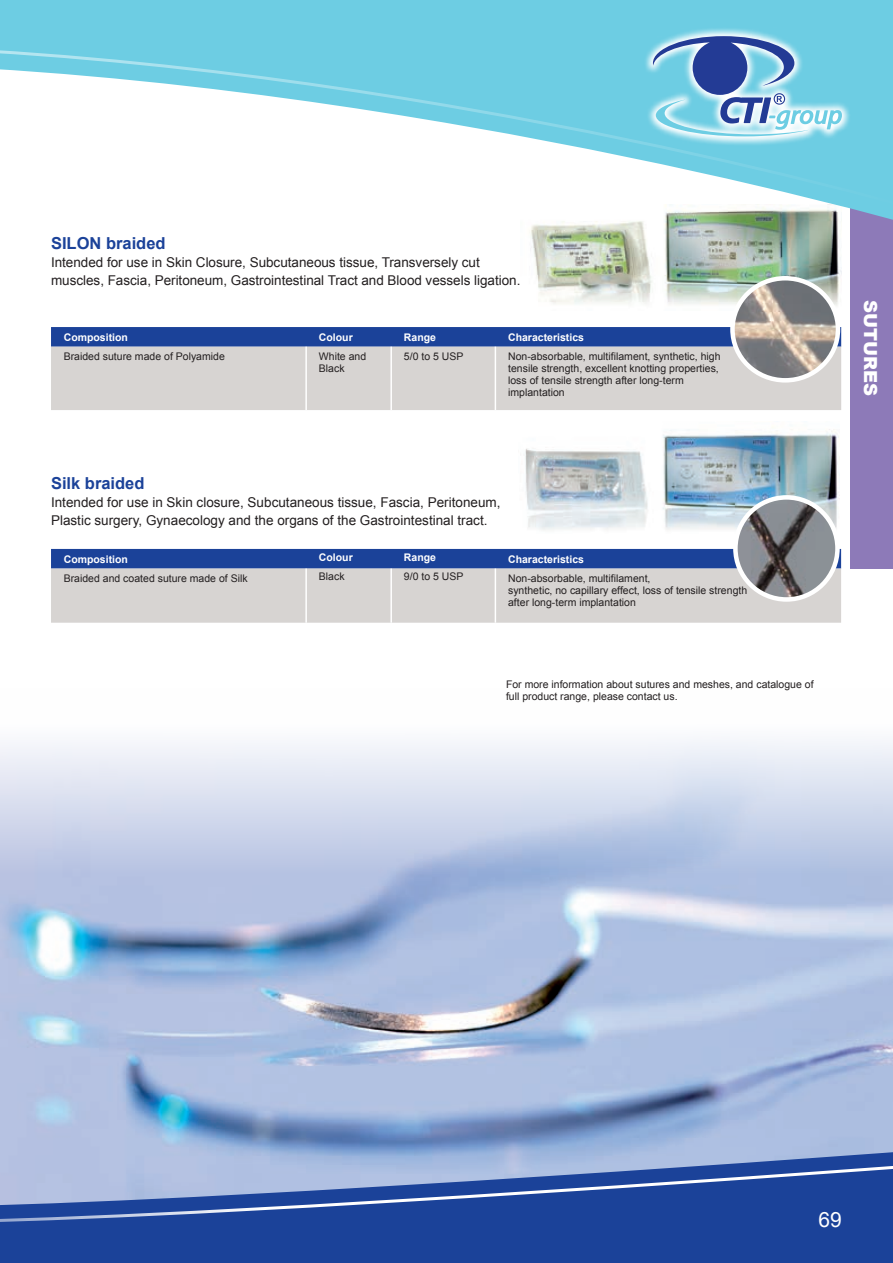
<style>
.page{position:relative;width:893px;height:1263px;background:#fff}
.page>*{position:absolute;margin:0;border:0;box-sizing:border-box;transform-origin:0 0}
.t1{font:21px "Arial";color:#fff}
.t2{font:900 18px "Arial";color:#fff}
.t3{font:700 16.5px "Arial";color:#1b4299}
.t4{font:13.5px/18px "Arial";color:#231f20}
.t5{font:10.5px/12px "Arial";color:#231f20}
.t6{font:700 10.5px "Arial";color:#fff}
</style>
<div class="page">
<img style="left:0;top:740px;width:893px;height:411px">
<img style="left:531px;top:223px;width:310px;height:82px">
<img style="left:525px;top:429px;width:314px;height:101px">
<svg style="left:51px;top:549px;width:790px;height:74px;background:#a9b0c4"></svg>
<hr style="left:305px;top:569px;width:2px;height:54px;background:#fff">
<hr style="left:390px;top:569px;width:2px;height:54px;background:#fff">
<hr style="left:495px;top:569px;width:1px;height:54px;background:#fff">
<img style="left:735px;top:497px;width:102px;height:102px;border-radius:51px">
<div style="left:733px;top:495px;width:107px;height:107px;border:4px solid #fff;border-radius:50%"></div>
<svg style="left:51px;top:327px;width:790px;height:20px;background:#20469b"></svg>
<div style="left:51px;top:347px;width:790px;height:63px;background:#d7d4d2"></div>
<hr style="left:305px;top:347px;width:2px;height:63px;background:#fff">
<hr style="left:390px;top:347px;width:2px;height:63px;background:#fff">
<hr style="left:495px;top:347px;width:1px;height:63px;background:#fff">
<img style="left:732px;top:278px;width:106px;height:102px">
<div style="left:730px;top:276px;width:110px;height:107px;border:4px solid #fff;border-radius:50%"></div>
<div style="left:850px;top:0;width:43px;height:569px;background:#8d7ab8"></div>
<svg style="left:0;top:1151px;width:893px;height:112px;background:#3f61ab"></svg>
<svg style="left:0;top:1163px;width:893px;height:69px;background:#4d6cb1"></svg>
<svg style="left:0;top:0;width:893px;height:223px;fill:#6dcde3"></svg>
<svg style="left:0;top:42px;width:893px;height:167px"></svg>
<svg style="left:643px;top:26px;width:208px;height:120px;background:#7fd3e6"></svg>
<svg style="left:653px;top:36px;width:189px;height:100px;background:#81b9d8"></svg>
<h3 class="t3" style="left:51px;top:232px;width:116px">SILON braided</h3>
<p class="t4" style="left:51px;top:253px;width:471px">Intended for use in Skin Closure, Subcutaneous tissue, Transversely cut muscles, Fascia, Peritoneum, Gastrointestinal Tract and Blood vessels ligation.</p>
<p class="t6" style="left:64px;top:330px;width:66px">Composition</p>
<p class="t6" style="left:319px;top:330px;width:35px">Colour</p>
<p class="t6" style="left:404px;top:330px;width:34px">Range</p>
<p class="t6" style="left:508px;top:330px;width:77px">Characteristics</p>
<p class="t5" style="left:64px;top:351px;width:163px">Braided suture made of Polyamide</p>
<p class="t5" style="left:319px;top:351px;width:49px">White and<br>Black</p>
<p class="t5" style="left:404px;top:351px;width:61px">5/0 to 5 USP</p>
<p class="t5" style="left:508px;top:351px;width:214px">Non-absorbable, multifilament, synthetic, high tensile strength, excellent knotting properties, loss of tensile strength after long-term implantation</p>
<h3 class="t3" style="left:51px;top:472px;width:95px">Silk braided</h3>
<p class="t4" style="left:51px;top:493px;width:451px">Intended for use in Skin closure, Subcutaneous tissue, Fascia, Peritoneum,<br>Plastic surgery, Gynaecology and the organs of the Gastrointestinal tract.</p>
<p class="t6" style="left:64px;top:552px;width:66px">Composition</p>
<p class="t6" style="left:319px;top:550px;width:35px">Colour</p>
<p class="t6" style="left:404px;top:550px;width:34px">Range</p>
<p class="t6" style="left:508px;top:552px;width:77px">Characteristics</p>
<p class="t5" style="left:64px;top:573px;width:185px">Braided and coated suture made of Silk</p>
<p class="t5" style="left:319px;top:571px;width:27px">Black</p>
<p class="t5" style="left:404px;top:571px;width:61px">9/0 to 5 USP</p>
<p class="t5" style="left:508px;top:573px;width:241px">Non-absorbable, multifilament,<br>synthetic, no capillary effect, loss of tensile strength after long-term implantation</p>
<p class="t5" style="left:506px;top:678px;width:309px">For more information about sutures and meshes, and catalogue of full product range, please contact us.</p>
<h2 class="t2" style="left:884px;top:300px;width:97px;rotate:90deg">SUTURES</h2>
<h1 class="t1" style="left:819px;top:1206px;width:25px">69</h1>
</div>
